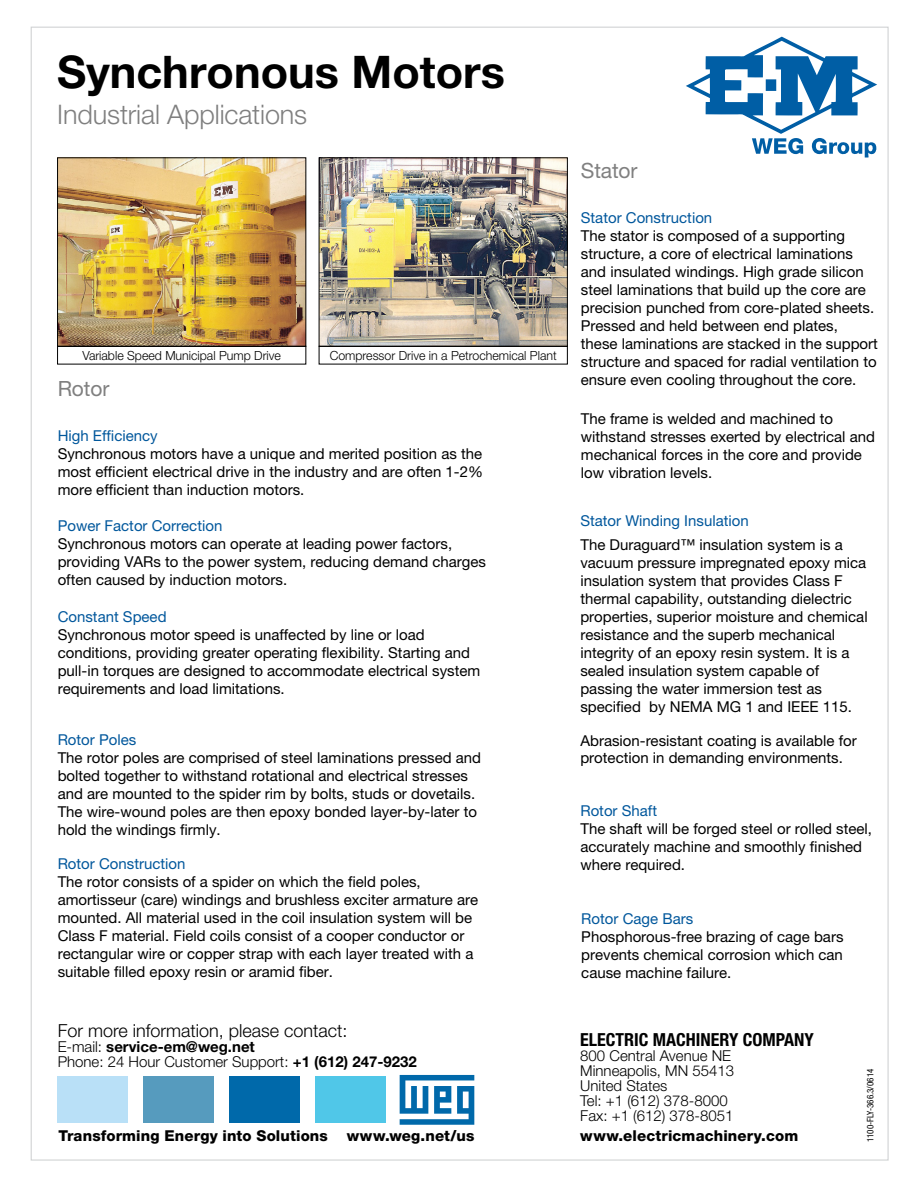
<style>
.page{position:relative;width:918px;height:1188px;background:#fff}
.page>*{position:absolute;margin:0;border:0;box-sizing:border-box;transform-origin:0 0}
.t1{font:700 45px "Helvetica Neue LT Pro";color:#000}
.t2{font:300 27px "Helvetica Neue LT Pro";letter-spacing:-.005em;color:#808080}
.t3{font:21px "Helvetica Neue LT Pro";letter-spacing:-.005em;color:#808080}
.t4{font:300 18px "Helvetica Neue LT Pro";color:#000}
.t5{font:700 condensed 18px "Helvetica Neue LT Pro";color:#000}
.t6{font:15px/18px "Helvetica Neue LT Pro";color:#000}
.t7{font:300 15px/15px "Helvetica Neue LT Pro";color:#000}
.t8{font:15px "Helvetica Neue LT Pro";color:#00579c}
.t9{font:800 15px "Helvetica Neue LT Pro";letter-spacing:.01em;color:#000}
.t10{font:300 12.6px "Helvetica Neue LT Pro";color:#000}
.t11{font:condensed 9px "Helvetica Neue LT Pro";color:#000}
.s1{font-weight:700}
</style>
<div class="page">
<svg style="left:686px;top:37px;width:191px;height:120px"></svg>
<img style="left:59px;top:159px;width:245px;height:186px">
<div style="left:57px;top:157px;width:249px;height:190px;border:1px solid #000"></div>
<div style="left:57px;top:346px;width:249px;height:18px;border:1px solid #000"></div>
<img style="left:321px;top:159px;width:245px;height:186px">
<div style="left:319px;top:157px;width:249px;height:190px;border:1px solid #000"></div>
<div style="left:319px;top:346px;width:249px;height:18px;border:1px solid #000"></div>
<div style="left:58px;top:1076px;width:70px;height:47px;background:#b9e0f7"></div>
<div style="left:144px;top:1076px;width:70px;height:47px;background:#569bbe"></div>
<div style="left:229px;top:1076px;width:71px;height:47px;background:#0069aa"></div>
<div style="left:315px;top:1076px;width:71px;height:47px;background:#50c7e8"></div>
<svg style="left:400px;top:1075px;width:74px;height:50px"></svg>
<h1 class="t1" style="left:57px;top:44px;width:449px">Synchronous Motors</h1>
<h2 class="t2" style="left:57px;top:98px;width:252px">Industrial Applications</h2>
<p class="t10" style="left:82px;top:348px;width:200px">Variable Speed Municipal Pump Drive</p>
<p class="t10" style="left:330px;top:347px;width:229px">Compressor Drive in a Petrochemical Plant</p>
<h3 class="t3" style="left:58px;top:376px;width:53px">Rotor</h3>
<p class="t8" style="left:58px;top:426px;width:101px">High Efficiency</p>
<p class="t6" style="left:58px;top:444px;width:427px;text-align:justify">Synchronous motors have a unique and merited position as the most efficient electrical drive in the industry and are often 1-2% more efficient than induction motors.</p>
<p class="t8" style="left:58px;top:516px;width:166px">Power Factor Correction</p>
<p class="t6" style="left:58px;top:534px;width:430px">Synchronous motors can operate at leading power factors, providing VARs to the power system, reducing demand charges often caused by induction motors.</p>
<p class="t8" style="left:58px;top:608px;width:110px">Constant Speed</p>
<p class="t6" style="left:58px;top:625px;width:424px">Synchronous motor speed is unaffected by line or load conditions, providing greater operating flexibility. Starting and pull-in torques are designed to accommodate electrical system requirements and load limitations.</p>
<p class="t8" style="left:58px;top:731px;width:80px">Rotor Poles</p>
<p class="t6" style="left:58px;top:748px;width:425px">The rotor poles are comprised of steel laminations pressed and bolted together to withstand rotational and electrical stresses and are mounted to the spider rim by bolts, studs or dovetails.<br>The wire-wound poles are then epoxy bonded layer-by-later to hold the windings firmly.</p>
<p class="t8" style="left:58px;top:855px;width:129px">Rotor Construction</p>
<p class="t6" style="left:58px;top:872px;width:422px">The rotor consists of a spider on which the field poles, amortisseur (care) windings and brushless exciter armature are mounted. All material used in the coil insulation system will be Class F material. Field coils consist of a cooper conductor or rectangular wire or copper strap with each layer treated with a suitable filled epoxy resin or aramid fiber.</p>
<p class="t4" style="left:58px;top:1019px;width:291px">For more information, please contact:</p>
<p class="t7" style="left:58px;top:1038px;width:361px">E-mail: <span class="s1">service-em@weg.net<br></span>Phone: 24 Hour Customer Support: <span class="s1">+1 (612) 247-9232</span></p>
<p class="t9" style="left:58px;top:1126px;width:271px">Transforming Energy into Solutions</p>
<p class="t9" style="left:347px;top:1126px;width:129px">www.weg.net/us</p>
<h3 class="t3" style="left:581px;top:158px;width:58px">Stator</h3>
<p class="t8" style="left:581px;top:209px;width:133px">Stator Construction</p>
<p class="t6" style="left:581px;top:227px;width:299px">The stator is composed of a supporting structure, a core of electrical laminations and insulated windings. High grade silicon steel laminations that build up the core are precision punched from core-plated sheets.<br>Pressed and held between end plates, these laminations are stacked in the support structure and spaced for radial ventilation to ensure even cooling throughout the core.</p>
<p class="t6" style="left:581px;top:410px;width:296px">The frame is welded and machined to withstand stresses exerted by electrical and mechanical forces in the core and provide low vibration levels.</p>
<p class="t8" style="left:580px;top:512px;width:170px">Stator Winding Insulation</p>
<p class="t6" style="left:580px;top:535px;width:289px">The Duraguard™ insulation system is a vacuum pressure impregnated epoxy mica insulation system that provides Class F thermal capability, outstanding dielectric properties, superior moisture and chemical resistance and the superb mechanical integrity of an epoxy resin system. It is a sealed insulation system capable of passing the water immersion test as specified by NEMA MG 1 and IEEE 115.</p>
<p class="t6" style="left:580px;top:733px;width:278px;line-height:16.5px">Abrasion-resistant coating is available for protection in demanding environments.</p>
<p class="t8" style="left:580px;top:802px;width:78px">Rotor Shaft</p>
<p class="t6" style="left:580px;top:819px;width:293px">The shaft will be forged steel or rolled steel, accurately machine and smoothly finished where required.</p>
<p class="t8" style="left:581px;top:910px;width:113px">Rotor Cage Bars</p>
<p class="t6" style="left:581px;top:928px;width:264px;text-align:justify">Phosphorous-free brazing of cage bars prevents chemical corrosion which can cause machine failure.</p>
<p class="t5" style="left:580px;top:1029px;width:235px">ELECTRIC MACHINERY COMPANY</p>
<p class="t7" style="left:580px;top:1048px;width:155px">800 Central Avenue NE<br>Minneapolis, MN 55413<br>United States<br>Tel: +1 (612) 378-8000<br>Fax: +1 (612) 378-8051</p>
<p class="t9" style="left:580px;top:1127px;width:219px">www.electricmachinery.com</p>
<p class="t11" style="left:865px;top:1142px;width:75px;rotate:-90deg">1100-FLY-366.3/0614</p>
</div>
